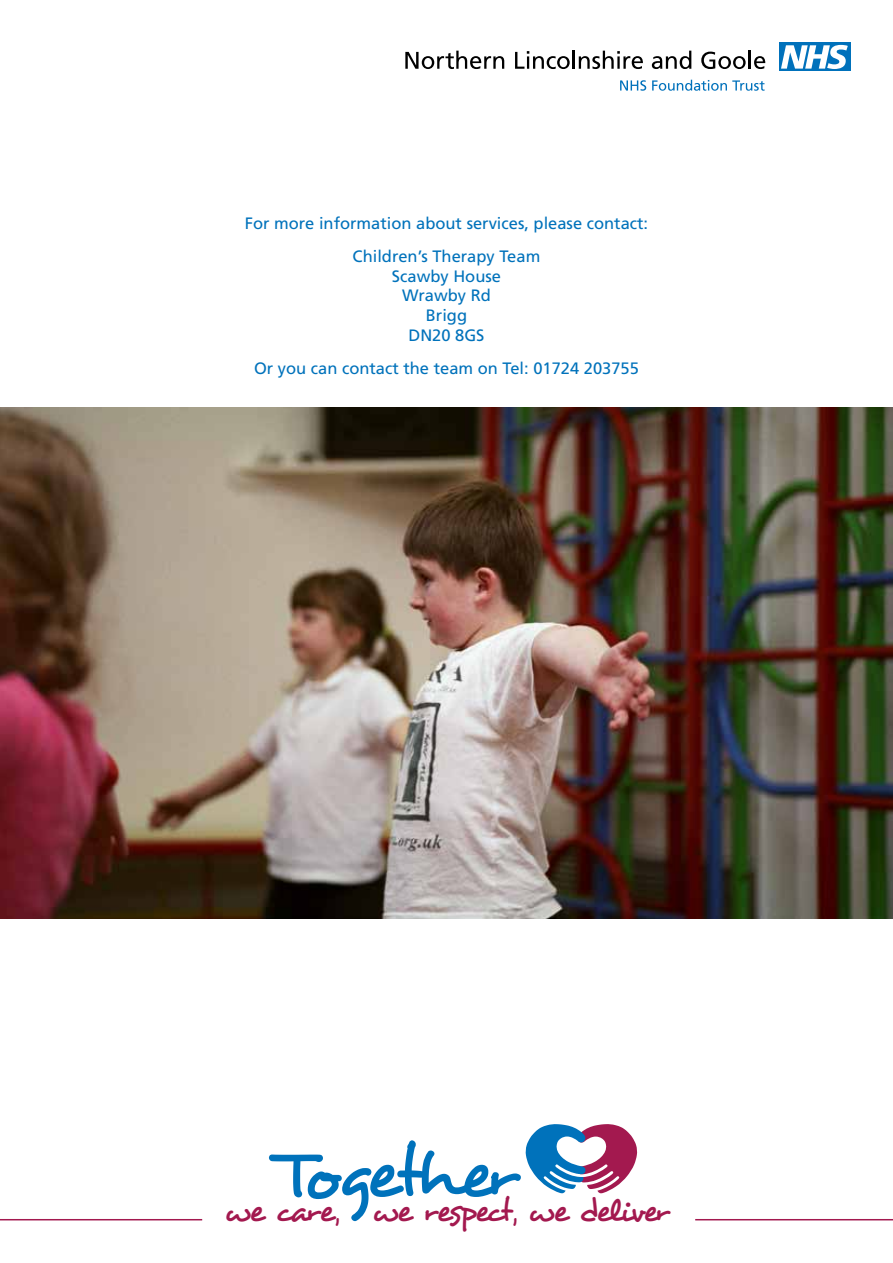
<style>
.page{position:relative;width:893px;height:1263px;background:#fff}
.page>*{position:absolute;margin:0;border:0;box-sizing:border-box;transform-origin:0 0}
.t1{font:73.8px "Desyrel";letter-spacing:-.095em;color:#0072bb}
.t2{font:33.3px "Desyrel";letter-spacing:-.07em;color:#a3194f}
.t3{font:16.5px/19.8px "Frutiger LT Std";color:#0072bb;text-align:center}
</style>
<div class="page">
<svg style="left:525px;top:1124px;width:112px;height:69px"></svg>
<hr style="left:695px;top:1219px;width:198px;height:1px;background:#a3194f">
<hr style="left:0;top:1219px;width:202px;height:1px;background:#a3194f">
<svg style="left:405px;top:51px;width:99px;height:18px"></svg>
<svg style="left:515px;top:51px;width:128px;height:18px"></svg>
<svg style="left:652px;top:51px;width:39px;height:18px"></svg>
<svg style="left:701px;top:51px;width:64px;height:18px"></svg>
<div style="left:779px;top:43px;width:71px;height:28px;background:#0071bb"></div>
<svg style="left:781px;top:45px;width:67px;height:24px"></svg>
<svg style="left:620px;top:80px;width:26px;height:11px"></svg>
<svg style="left:652px;top:80px;width:113px;height:11px"></svg>
<img style="left:0;top:408px;width:893px;height:510px">
<p class="t3" style="left:245px;top:207px;width:405px;line-height:32.5px">For more information about services, please contact:<br>Children’s Therapy Team</p>
<p class="t3" style="left:392px;top:266px;width:111px">Scawby House<br>Wrawby Rd<br>Brigg<br>DN20 8GS</p>
<p class="t3" style="left:254px;top:358px;width:386px">Or you can contact the team on Tel: 01724 203755</p>
<h1 class="t1" style="left:275px;top:1127px;width:244px">Together</h1>
<h2 class="t2" style="left:224px;top:1189px;width:447px">we care, we respect, we deliver</h2>
</div>
